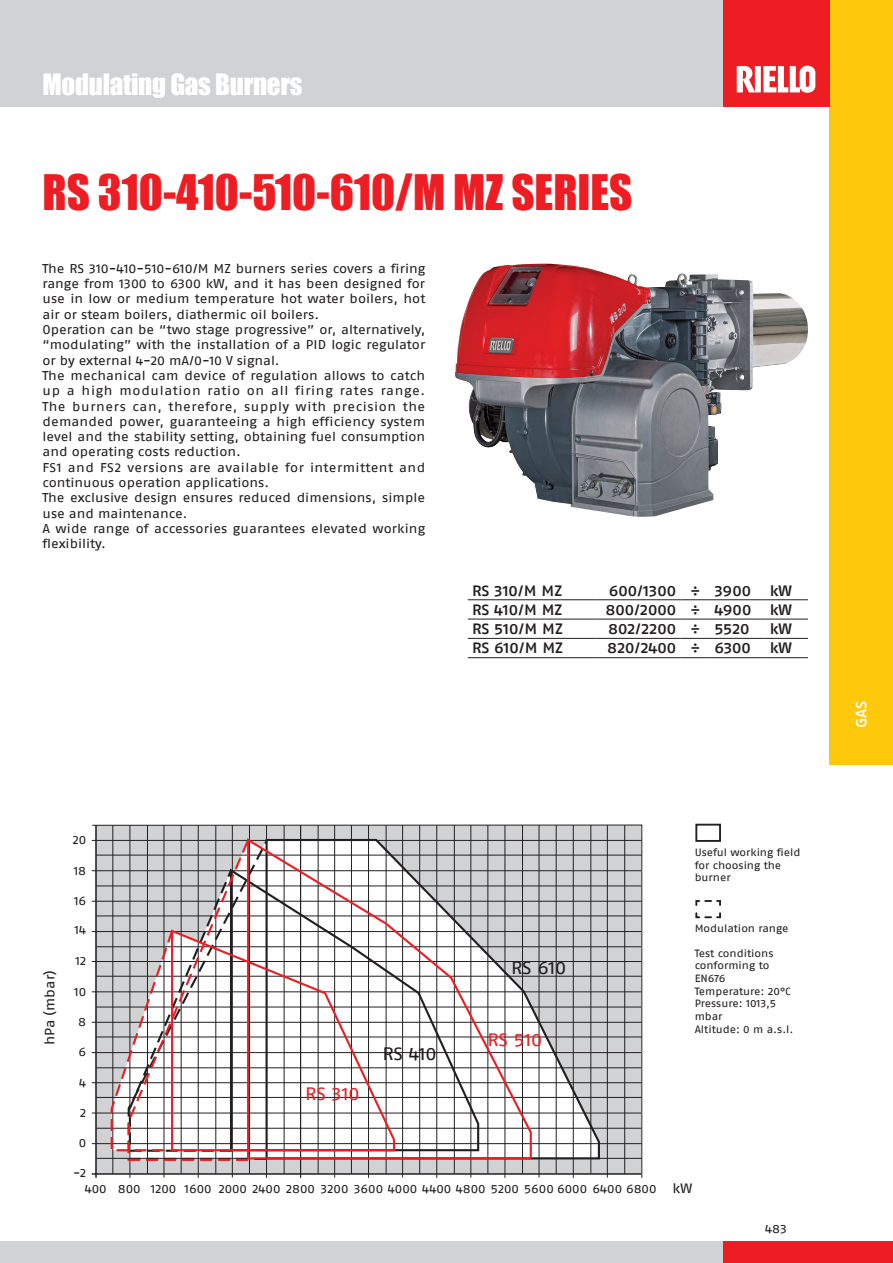
<style>
.page{position:relative;width:893px;height:1263px;background:#fff}
.page>*{position:absolute;margin:0;border:0;box-sizing:border-box;transform-origin:0 0}
.NOME_prodotto_rosso{font:45px "Impact";color:#ee1d23}
.TITOLO{font:27px "Impact";letter-spacing:-.01em;color:#fff}
.t1{font:18px "Fago Ex Lf";color:#ee1d23}
.t2{font:18px "Fago Ex Lf";color:#231f20}
.MODELLI{font:500 15px "Fago Ex Lf";color:#231f20}
.t3{font:500 15px "Fago Ex Lf";color:#fff}
.Sottotitolo_grigio_T{font:13.5px "Fago Ex Lf";color:#231f20}
.TESTO{font:13.5px "Fago Ex Lf";color:#231f20}
.TESTI{font:12.75px/15.3px "Fago Ex Lf";color:#231f20;text-align:justify}
.TESTI-2{font:12.75px/15.3px "Fago Ex Lf";letter-spacing:.025em;color:#231f20}
.t4{font:12px "Fago Ex Lf";color:#231f20}
.t5{font:10.5px/12.6px "Fago Ex Lf";letter-spacing:-.005em;color:#231f20}
</style>
<div class="page">
<div style="left:0;top:0;width:893px;height:106px;background:#d1d2d4"></div>
<div style="left:0;top:1242px;width:830px;height:21px;background:#d1d2d4"></div>
<div style="left:829px;top:0;width:64px;height:765px;background:#fec80b"></div>
<div style="left:723px;top:0;width:106px;height:106px;background:#ee1d23"></div>
<div style="left:723px;top:1242px;width:170px;height:21px;background:#ee1d23"></div>
<svg style="left:737px;top:66px;width:78px;height:27px"></svg>
<img style="left:455px;top:264px;width:353px;height:253px">
<hr style="left:468px;top:599px;width:127px;height:1px;background:#231f20">
<hr style="left:595px;top:599px;width:85px;height:1px;background:#231f20">
<hr style="left:680px;top:599px;width:30px;height:1px;background:#231f20">
<hr style="left:710px;top:599px;width:55px;height:1px;background:#231f20">
<hr style="left:765px;top:599px;width:43px;height:1px;background:#231f20">
<hr style="left:468px;top:619px;width:127px;height:1px;background:#231f20">
<hr style="left:595px;top:619px;width:85px;height:1px;background:#231f20">
<hr style="left:680px;top:619px;width:30px;height:1px;background:#231f20">
<hr style="left:710px;top:619px;width:55px;height:1px;background:#231f20">
<hr style="left:765px;top:619px;width:43px;height:1px;background:#231f20">
<hr style="left:468px;top:638px;width:127px;height:1px;background:#231f20">
<hr style="left:595px;top:638px;width:85px;height:1px;background:#231f20">
<hr style="left:680px;top:638px;width:30px;height:1px;background:#231f20">
<hr style="left:710px;top:638px;width:55px;height:1px;background:#231f20">
<hr style="left:765px;top:638px;width:43px;height:1px;background:#231f20">
<hr style="left:468px;top:657px;width:127px;height:1px;background:#231f20">
<hr style="left:595px;top:657px;width:85px;height:1px;background:#231f20">
<hr style="left:680px;top:657px;width:30px;height:1px;background:#231f20">
<hr style="left:710px;top:657px;width:55px;height:1px;background:#231f20">
<hr style="left:765px;top:657px;width:43px;height:1px;background:#231f20">
<svg style="left:92px;top:824px;width:550px;height:354px;background:#c6c7c9"></svg>
<hr style="left:92px;top:840px;width:550px;height:1px;background:#231f20">
<hr style="left:96px;top:855px;width:546px;height:1px;background:#231f20">
<hr style="left:92px;top:870px;width:549px;height:1px;background:#231f20">
<hr style="left:96px;top:886px;width:545px;height:1px;background:#231f20">
<hr style="left:92px;top:901px;width:550px;height:1px;background:#231f20">
<hr style="left:96px;top:916px;width:546px;height:1px;background:#231f20">
<hr style="left:92px;top:931px;width:549px;height:1px;background:#231f20">
<hr style="left:96px;top:946px;width:545px;height:1px;background:#231f20">
<hr style="left:92px;top:961px;width:550px;height:1px;background:#231f20">
<hr style="left:96px;top:976px;width:546px;height:1px;background:#231f20">
<hr style="left:92px;top:991px;width:549px;height:1px;background:#231f20">
<hr style="left:96px;top:1007px;width:545px;height:1px;background:#231f20">
<hr style="left:92px;top:1022px;width:550px;height:1px;background:#231f20">
<hr style="left:96px;top:1037px;width:546px;height:1px;background:#231f20">
<hr style="left:92px;top:1052px;width:549px;height:1px;background:#231f20">
<hr style="left:96px;top:1067px;width:545px;height:1px;background:#231f20">
<hr style="left:92px;top:1082px;width:550px;height:1px;background:#231f20">
<hr style="left:96px;top:1097px;width:546px;height:1px;background:#231f20">
<hr style="left:92px;top:1113px;width:549px;height:1px;background:#231f20">
<hr style="left:96px;top:1128px;width:545px;height:1px;background:#231f20">
<hr style="left:92px;top:1143px;width:550px;height:1px;background:#231f20">
<hr style="left:96px;top:1158px;width:546px;height:1px;background:#231f20">
<hr style="left:92px;top:1173px;width:549px;height:2px;background:#231f20">
<hr style="left:95px;top:825px;width:2px;height:353px;background:#231f20">
<svg style="left:533px;top:838px;width:68px;height:322px"></svg>
<svg style="left:251px;top:837px;width:282px;height:323px"></svg>
<svg style="left:251px;top:928px;width:145px;height:224px"></svg>
<svg style="left:110px;top:837px;width:141px;height:325px"></svg>
<div style="left:695px;top:824px;width:26px;height:18px;border:2px solid #231f20"></div>
<svg style="left:695px;top:900px;width:26px;height:19px"></svg>
<p class="TITOLO" style="left:43px;top:64px;width:262px">Modulating Gas Burners</p>
<p class="NOME_prodotto_rosso" style="left:43px;top:157px;width:591px">RS 310-410-510-610/M MZ SERIES</p>
<p class="TESTI" style="left:43px;top:260px;width:384px">The RS 310-410-510-610/M MZ burners series covers a firing range from 1300 to 6300 kW, and it has been designed for use in low or medium temperature hot water boilers, hot air or steam boilers, diathermic oil boilers.</p>
<p class="TESTI" style="left:43px;top:322px;width:384px">Operation can be “two stage progressive” or, alternatively, “modulating” with the installation of a PID logic regulator or by external 4-20 mA/0-10 V signal.</p>
<p class="TESTI" style="left:43px;top:368px;width:384px">The mechanical cam device of regulation allows to catch up a high modulation ratio on all firing rates range.<br>The burners can, therefore, supply with precision the demanded power, guaranteeing a high efficiency system level and the stability setting, obtaining fuel consumption and operating costs reduction.</p>
<p class="TESTI-2" style="left:43px;top:459px;width:384px">FS1 and FS2 versions are available for intermittent and continuous operation applications.</p>
<p class="TESTI" style="left:43px;top:490px;width:384px">The exclusive design ensures reduced dimensions, simple use and maintenance.</p>
<p class="TESTI" style="left:43px;top:521px;width:384px">A wide range of accessories guarantees elevated working flexibility.</p>
<p class="MODELLI" style="left:472px;top:581px;width:92px">RS 310/M MZ</p>
<p class="MODELLI" style="left:609px;top:581px;width:69px">600/1300</p>
<p class="MODELLI" style="left:690px;top:581px;width:12px">÷</p>
<p class="MODELLI" style="left:714px;top:581px;width:38px">3900</p>
<p class="MODELLI" style="left:770px;top:581px;width:24px">kW</p>
<p class="MODELLI" style="left:472px;top:601px;width:92px">RS 410/M MZ</p>
<p class="MODELLI" style="left:605px;top:601px;width:72px">800/2000</p>
<p class="MODELLI" style="left:690px;top:601px;width:12px">÷</p>
<p class="MODELLI" style="left:714px;top:601px;width:38px">4900</p>
<p class="MODELLI" style="left:770px;top:601px;width:24px">kW</p>
<p class="MODELLI" style="left:472px;top:620px;width:92px">RS 510/M MZ</p>
<p class="MODELLI" style="left:608px;top:620px;width:70px">802/2200</p>
<p class="MODELLI" style="left:690px;top:620px;width:12px">÷</p>
<p class="MODELLI" style="left:714px;top:620px;width:37px">5520</p>
<p class="MODELLI" style="left:770px;top:620px;width:24px">kW</p>
<p class="MODELLI" style="left:472px;top:639px;width:92px">RS 610/M MZ</p>
<p class="MODELLI" style="left:607px;top:639px;width:71px">820/2400</p>
<p class="MODELLI" style="left:690px;top:639px;width:12px">÷</p>
<p class="MODELLI" style="left:714px;top:639px;width:38px">6300</p>
<p class="MODELLI" style="left:770px;top:639px;width:24px">kW</p>
<p class="Sottotitolo_grigio_T" style="left:42px;top:1045px;width:76px;rotate:-90deg">hPa (mbar)</p>
<p class="t4" style="left:72px;top:832px;width:15px">20</p>
<p class="t4" style="left:74px;top:863px;width:14px">18</p>
<p class="t4" style="left:74px;top:893px;width:14px">16</p>
<p class="t4" style="left:75px;top:923px;width:13px">14</p>
<p class="t4" style="left:75px;top:954px;width:12px">12</p>
<p class="t4" style="left:74px;top:984px;width:13px">10</p>
<p class="t4" style="left:78px;top:1014px;width:9px">8</p>
<p class="t4" style="left:79px;top:1045px;width:9px">6</p>
<p class="t4" style="left:79px;top:1075px;width:9px">4</p>
<p class="t4" style="left:80px;top:1105px;width:8px">2</p>
<p class="t4" style="left:79px;top:1136px;width:9px">0</p>
<p class="t4" style="left:73px;top:1165px;width:15px">-2</p>
<p class="t1" style="left:305px;top:1083px;width:56px">RS 310</p>
<p class="t2" style="left:382px;top:1043px;width:56px">RS 410</p>
<p class="t2" style="left:511px;top:957px;width:57px">RS 610</p>
<p class="t1" style="left:487px;top:1029px;width:56px">RS 510</p>
<p class="t5" style="left:695px;top:846px;width:107px">Useful working field</p>
<p class="t5" style="left:695px;top:858px;width:88px">for choosing the</p>
<p class="t5" style="left:695px;top:871px;width:38px">burner</p>
<p class="t5" style="left:695px;top:921px;width:95px">Modulation range</p>
<p class="t5" style="left:695px;top:947px;width:80px">Test conditions</p>
<p class="t5" style="left:695px;top:959px;width:76px">conforming to<br>EN676</p>
<p class="t5" style="left:695px;top:984px;width:97px">Temperature: 20°C</p>
<p class="t5" style="left:695px;top:997px;width:83px">Pressure: 1013,5 mbar</p>
<p class="t5" style="left:695px;top:1022px;width:100px">Altitude: 0 m a.s.l.</p>
<p class="t4" style="left:85px;top:1181px;width:573px">400 800 1200 1600 2000 2400 2800 3200 3600 4000 4400 4800 5200 5600 6000 6400 6800</p>
<p class="TESTO" style="left:672px;top:1180px;width:21px">kW</p>
<p class="t4" style="left:765px;top:1222px;width:23px">483</p>
<p class="t3" style="left:852px;top:728px;width:29px;rotate:-90deg">GAS</p>
</div>
